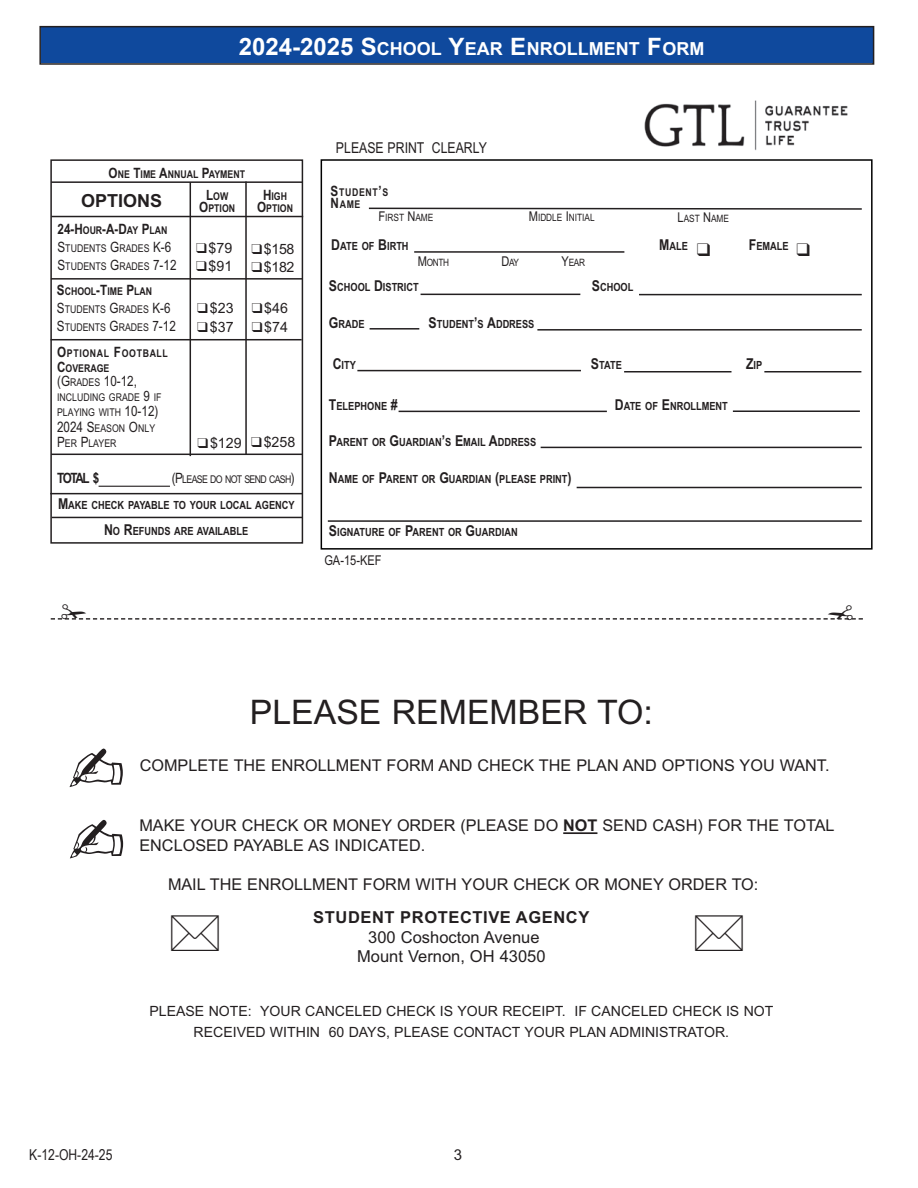
<style>
.page{position:relative;width:918px;height:1188px;background:#fff}
.page>*{position:absolute;margin:0;border:0;box-sizing:border-box;transform-origin:0 0}
.t1{font:33.9px "Arial";color:#231f20}
.t2{font:700 18px "Arial";color:#fff}
.t3{font:700 18px "Arial";color:#231f20}
.t4{font:16.5px/19.5px "Arial";color:#231f20;text-align:center}
.t5{font:700 16.5px "Arial";letter-spacing:.035em;color:#231f20}
.t6{font:16.2px/19.5px "Arial";color:#231f20}
.t7{font:15px "Arial Narrow";color:#231f20}
.t8{font:15px "Arial";color:#231f20}
.t9{font:14.25px "Arial";color:#231f20}
.t10{font:700 14.25px "Arial Narrow";letter-spacing:-.095em;color:#231f20}
.t11{font:14.25px "Arial Narrow";color:#231f20}
.t12{font:14.1px/21px "Arial";color:#231f20;text-align:center}
.t13{font:13.5px "Arial Narrow";color:#231f20}
.t14{font:700 11.25px "Arial Narrow";color:#231f20}
.t15{font:10.65px/18px "Arial Narrow";color:#231f20}
.t16{font:700 10.65px/12px "Arial Narrow";color:#231f20;text-align:center}
.t17{font:700 10.65px/12px "Arial Narrow";letter-spacing:.06em;color:#231f20}
.t18{font:10.65px "Arial Narrow";letter-spacing:-.065em;color:#231f20}
.t19{font:10.2px "Arial Narrow";color:#231f20}
.s1{font-size:24px}
.s2{font-size:14.25px}
.s3{font-size:10.65px}
.s4{font-weight:700;font-size:14.25px}
.s5{font-weight:700}
.s6{font-size:15px}
.s7{font-size:13.5px}
</style>
<div class="page">
<div style="left:41px;top:27px;width:832px;height:36px;background:#0f499d"></div>
<div style="left:39px;top:26px;width:835px;height:39px;border:2px solid #231f20"></div>
<div style="left:321px;top:159px;width:552px;height:391px;border:2px solid #000"></div>
<hr style="left:733px;top:410px;width:127px;height:2px;background:#231f20">
<hr style="left:421px;top:294px;width:159px;height:1px;background:#231f20">
<hr style="left:370px;top:328px;width:49px;height:2px;background:#231f20">
<hr style="left:357px;top:370px;width:224px;height:1px;background:#231f20">
<hr style="left:624px;top:371px;width:108px;height:2px;background:#231f20">
<hr style="left:639px;top:294px;width:223px;height:1px;background:#231f20">
<hr style="left:537px;top:329px;width:325px;height:2px;background:#231f20">
<hr style="left:764px;top:371px;width:97px;height:2px;background:#231f20">
<hr style="left:328px;top:520px;width:534px;height:2px;background:#231f20">
<hr style="left:414px;top:251px;width:210px;height:2px;background:#231f20">
<hr style="left:399px;top:411px;width:208px;height:1px;background:#231f20">
<svg style="left:368px;top:207px;width:494px;height:3px"></svg>
<hr style="left:541px;top:447px;width:321px;height:1px;background:#231f20">
<hr style="left:577px;top:487px;width:285px;height:1px;background:#231f20">
<img style="left:644px;top:100px;width:204px;height:51px">
<hr style="left:563px;top:832px;width:34px;height:2px;background:#231f20">
<div style="left:50px;top:159px;width:253px;height:385px;border:2px solid #231f20"></div>
<hr style="left:51px;top:216px;width:252px;height:1px;background:#231f20">
<hr style="left:190px;top:182px;width:1px;height:274px;background:#231f20">
<hr style="left:51px;top:339px;width:251px;height:1px;background:#231f20">
<hr style="left:51px;top:278px;width:251px;height:2px;background:#231f20">
<hr style="left:245px;top:181px;width:2px;height:274px;background:#231f20">
<hr style="left:52px;top:517px;width:250px;height:1px;background:#231f20">
<hr style="left:50px;top:493px;width:253px;height:1px;background:#231f20">
<hr style="left:51px;top:454px;width:251px;height:1px;background:#231f20">
<hr style="left:51px;top:181px;width:251px;height:2px;background:#231f20">
<hr style="left:99px;top:486px;width:71px;height:1px;background:#231f20">
<svg style="left:51px;top:618px;width:812px;height:2px"></svg>
<h2 class="t2" style="left:239px;top:42px;width:467px"><span class="s1">202</span><span class="s1">4</span><span class="s1">-202</span><span class="s1">5</span> <span class="s1">S</span>CHOOL <span class="s1">Y</span>EAR <span class="s1">E</span>NROLLMENT <span class="s1">F</span>ORM</h2>
<p class="t16" style="left:109px;top:169px;width:138px"><span class="s2">O</span>NE <span class="s2">T</span>IME <span class="s2">A</span>NNUAL <span class="s2">P</span>AYMENT</p>
<h2 class="t3" style="left:81px;top:194px;width:83px">OPTIONS</h2>
<p class="t16" style="left:199px;top:192px;width:37px"><span class="s2">L</span>OW<br><span class="s2">O</span>PTION</p>
<p class="t16" style="left:257px;top:191px;width:37px"><span class="s2">H</span>IGH<br><span class="s2">O</span>PTION</p>
<p class="t10" style="left:58px;top:224px;width:112px">24-H<span class="s3">OUR</span>-A-D<span class="s3">AY</span> P<span class="s3">LAN</span></p>
<p class="t15" style="left:58px;top:240px;width:120px"><span class="s2">S</span>TUDENTS <span class="s2">G</span>RADES <span class="s2">K-6<br>S</span>TUDENTS <span class="s2">G</span>RADES <span class="s2">7-12</span></p>
<p class="t15" style="left:57px;top:283px;width:120px"><span class="s4">S</span><span class="s5">CHOOL</span><span class="s4">-T</span><span class="s5">IME</span> <span class="s4">P</span><span class="s5">LAN<br></span><span class="s2">S</span>TUDENTS <span class="s2">G</span>RADES <span class="s2">K-6<br>S</span>TUDENTS <span class="s2">G</span>RADES <span class="s2">7-12</span></p>
<p class="t17" style="left:57px;top:346px;width:112px;line-height:15px"><span class="s2">O</span>PTIONAL <span class="s2">F</span>OOTBALL<br><span class="s2">C</span>OVERAGE</p>
<p class="t11" style="left:57px;top:376px;width:81px">(G<span class="s3">RADES</span> 10-12,</p>
<p class="t15" style="left:57px;top:391px;width:106px;line-height:15px">INCLUDING GRADE <span class="s2">9</span> IF<br>PLAYING WITH <span class="s2">10-12)<br>2024 S</span>EASON <span class="s2">O</span>NLY<br><span class="s2">P</span>ER <span class="s2">P</span>LAYER</p>
<p class="t9" style="left:196px;top:243px;width:38px">❑ $79</p>
<p class="t9" style="left:196px;top:261px;width:38px">❑ $91</p>
<p class="t9" style="left:197px;top:303px;width:38px">❑ $23</p>
<p class="t9" style="left:197px;top:322px;width:38px">❑ $37</p>
<p class="t9" style="left:251px;top:244px;width:45px">❑ $158</p>
<p class="t9" style="left:251px;top:262px;width:45px">❑ $182</p>
<p class="t9" style="left:252px;top:303px;width:38px">❑ $46</p>
<p class="t9" style="left:252px;top:322px;width:38px">❑$74</p>
<p class="t9" style="left:197px;top:437px;width:99px">❑ $129 ❑ $258</p>
<p class="t10" style="left:57px;top:472px;width:44px">TOTAL $</p>
<p class="t18" style="left:172px;top:476px;width:124px"><span class="s2">(P</span>LEASE DO NOT SEND CASH<span class="s2">)</span></p>
<p class="t14" style="left:58px;top:501px;width:238px"><span class="s6">M</span>AKE CHECK PAYABLE TO YOUR LOCAL AGENCY</p>
<p class="t14" style="left:104px;top:527px;width:146px"><span class="s6">N</span>O <span class="s6">R</span>EFUNDS ARE AVAILABLE</p>
<h3 class="t7" style="left:336px;top:142px;width:152px">PLEASE PRINT CLEARLY</h3>
<p class="t17" style="left:331px;top:188px;width:59px"><span class="s2">S</span>TUDENT<span class="s2">’</span>S<br><span class="s2">N</span>AME</p>
<p class="t19" style="left:378px;top:214px;width:56px"><span class="s7">F</span>IRST <span class="s7">N</span>AME</p>
<p class="t19" style="left:529px;top:214px;width:67px"><span class="s7">M</span>IDDLE <span class="s7">I</span>NITIAL</p>
<p class="t19" style="left:678px;top:215px;width:53px"><span class="s7">L</span>AST <span class="s7">N</span>AME</p>
<p class="t14" style="left:331px;top:242px;width:79px"><span class="s6">D</span>ATE OF <span class="s6">B</span>IRTH</p>
<p class="t19" style="left:418px;top:258px;width:33px"><span class="s7">M</span>ONTH</p>
<p class="t19" style="left:501px;top:258px;width:19px"><span class="s7">D</span>AY</p>
<p class="t19" style="left:562px;top:258px;width:25px"><span class="s7">Y</span>EAR</p>
<p class="t14" style="left:659px;top:242px;width:53px"><span class="s6">M</span>ALE ❑</p>
<p class="t14" style="left:749px;top:242px;width:63px"><span class="s6">F</span>EMALE ❑</p>
<p class="t14" style="left:329px;top:283px;width:91px"><span class="s6">S</span>CHOOL <span class="s6">D</span>ISTRICT</p>
<p class="t14" style="left:592px;top:283px;width:43px"><span class="s6">S</span>CHOOL</p>
<p class="t14" style="left:329px;top:320px;width:37px"><span class="s6">G</span>RADE</p>
<p class="t14" style="left:429px;top:320px;width:107px"><span class="s6">S</span>TUDENT<span class="s6">’</span>S <span class="s6">A</span>DDRESS</p>
<p class="t14" style="left:333px;top:361px;width:25px"><span class="s6">C</span>ITY</p>
<p class="t14" style="left:591px;top:361px;width:32px"><span class="s6">S</span>TATE</p>
<p class="t14" style="left:746px;top:361px;width:18px"><span class="s6">Z</span>IP</p>
<p class="t14" style="left:329px;top:402px;width:70px"><span class="s6">T</span>ELEPHONE <span class="s6">#</span></p>
<p class="t14" style="left:615px;top:402px;width:115px"><span class="s6">D</span>ATE OF <span class="s6">E</span>NROLLMENT</p>
<p class="t14" style="left:329px;top:438px;width:209px"><span class="s6">P</span>ARENT OR <span class="s6">G</span>UARDIAN<span class="s6">’</span>S <span class="s6">E</span>MAIL <span class="s6">A</span>DDRESS</p>
<p class="t14" style="left:329px;top:475px;width:244px"><span class="s6">N</span>AME OF <span class="s6">P</span>ARENT OR <span class="s6">G</span>UARDIAN <span class="s6">(</span>PLEASE PRINT<span class="s6">)</span></p>
<p class="t14" style="left:329px;top:528px;width:190px"><span class="s6">S</span>IGNATURE OF <span class="s6">P</span>ARENT OR <span class="s6">G</span>UARDIAN</p>
<p class="t13" style="left:324px;top:555px;width:59px">GA-15-KEF</p>
<h1 class="t1" style="left:250px;top:699px;width:405px">PLEASE REMEMBER TO:</h1>
<h3 class="t6" style="left:140px;top:758px;width:691px">COMPLETE THE ENROLLMENT FORM AND CHECK THE PLAN AND OPTIONS YOU WANT.</h3>
<h3 class="t6" style="left:139px;top:817px;width:697px">MAKE YOUR CHECK OR MONEY ORDER (PLEASE DO <span class="s5">NOT</span> SEND CASH) FOR THE TOTAL<br>ENCLOSED PAYABLE AS INDICATED.</h3>
<h3 class="t6" style="left:168px;top:876px;width:592px">MAIL THE ENROLLMENT FORM WITH YOUR CHECK OR MONEY ORDER TO:</h3>
<h3 class="t5" style="left:313px;top:912px;width:278px">STUDENT PROTECTIVE AGENCY</h3>
<h3 class="t4" style="left:357px;top:929px;width:190px">300 Coshocton Avenue<br>Mount Vernon, OH 43050</h3>
<p class="t12" style="left:150px;top:1002px;width:625px">PLEASE NOTE: YOUR CANCELED CHECK IS YOUR RECEIPT. IF CANCELED CHECK IS NOT<br>RECEIVED WITHIN 60 DAYS, PLEASE CONTACT YOUR PLAN ADMINISTRATOR.</p>
<h3 class="t7" style="left:29px;top:1144px;width:85px">K-12-OH-24-25</h3>
<h3 class="t8" style="left:454px;top:1149px;width:10px">3</h3>
</div>
